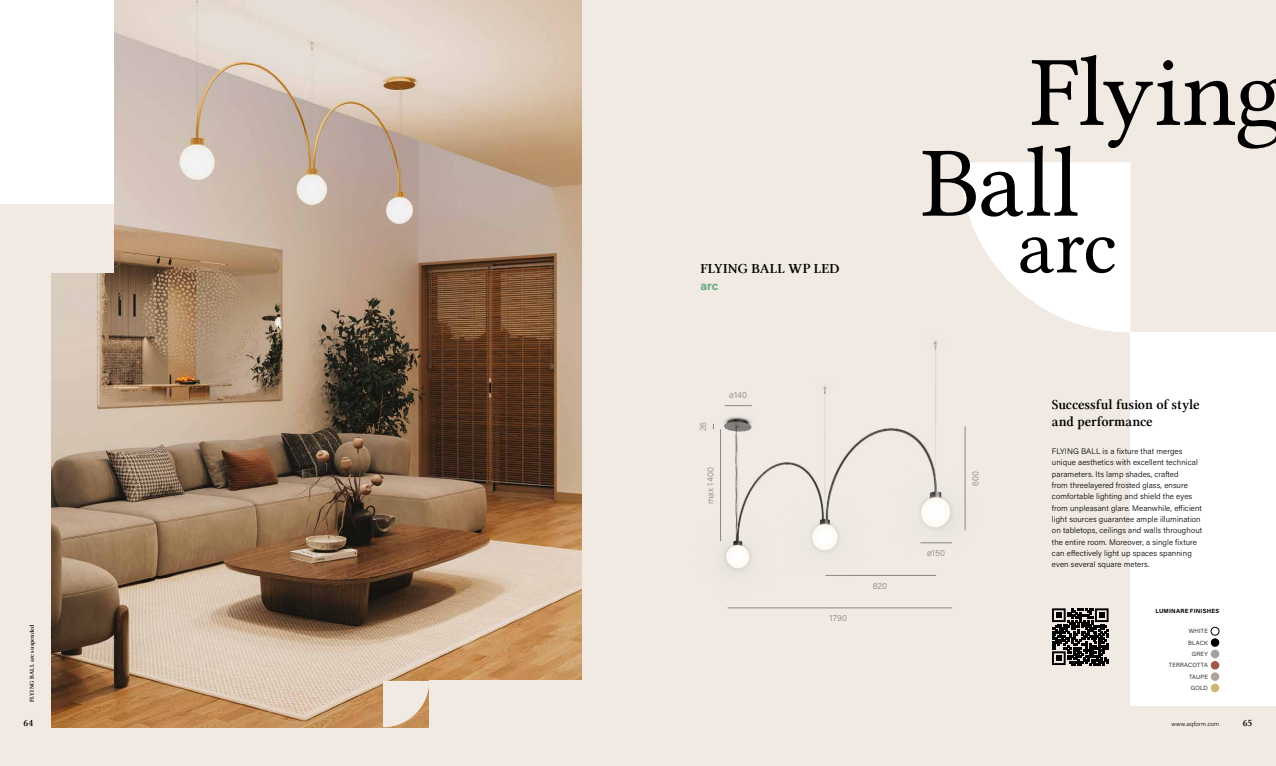
<style>
.page{position:relative;width:1276px;height:766px;background:#fff}
.page>*{position:absolute;margin:0;border:0;box-sizing:border-box;transform-origin:0 0}
.t1{font:100px "Lin Libertine";color:#000}
.t2{font:80px "Lin Libertine";color:#000}
.t3{font:14px/17px "Lin Libertine Z";color:#000}
.t4{font:700 12px "Acumin Pro";color:#63a881}
.t5{font:10px "Lin Libertine Z";color:#000}
.t6{font:300 9px "Acumin Pro";letter-spacing:.015em;color:#878787}
.t7{font:300 8px/11.3px "Acumin Pro";letter-spacing:.01em;color:#000}
.t8{font:300 6px/11.3px "Acumin Pro";letter-spacing:.035em;color:#000;text-align:right}
.t9{font:6px "Lin Libertine Z";letter-spacing:.03em;color:#000}
.t10{font:700 6px "Acumin Pro";letter-spacing:.04em;color:#000}
</style>
<div class="page">
<div style="left:0;top:0;width:1276px;height:765px;background:#f0eae2"></div>
<img style="left:713px;top:341px;width:253px;height:268px">
<svg style="left:960px;top:162px;width:170px;height:170px"></svg>
<img style="left:51px;top:0;width:530px;height:727px">
<hr style="left:720px;top:429px;width:1px;height:111px;background:#878787">
<hr style="left:964px;top:426px;width:1px;height:104px;background:#878787">
<svg style="left:725px;top:405px;width:26px;height:1px"></svg>
<hr style="left:920px;top:542px;width:32px;height:1px;background:#878787">
<hr style="left:825px;top:575px;width:111px;height:1px;background:#878787">
<hr style="left:727px;top:607px;width:225px;height:1px;background:#878787">
<div style="left:1130px;top:332px;width:146px;height:374px;background:#fff"></div>
<div style="left:0;top:0;width:113px;height:204px;background:#fff"></div>
<div style="left:429px;top:680px;width:244px;height:68px;background:#f0eae2"></div>
<div style="left:0;top:204px;width:113px;height:68px;background:#f0eae2"></div>
<svg style="left:1052px;top:608px;width:56px;height:57px"></svg>
<svg style="left:383px;top:680px;width:46px;height:47px"></svg>
<div style="left:1210px;top:649px;width:9px;height:9px;background:#a59f9d;border-radius:50%"></div>
<svg style="left:1210px;top:660px;width:9px;height:9px"></svg>
<div style="left:1210px;top:672px;width:9px;height:8px;background:#afa39a;border-radius:50%"></div>
<div style="left:1210px;top:683px;width:9px;height:9px;background:#ceb76f;border-radius:50%"></div>
<div style="left:1210px;top:638px;width:9px;height:8px;background:#000;border-radius:50%"></div>
<div style="left:1210px;top:626px;width:9px;height:9px;border:1px solid #000;border-radius:50%"></div>
<h3 class="t3" style="left:700px;top:260px;width:141px">FLYING BALL WP LED</h3>
<h3 class="t4" style="left:700px;top:277px;width:19px">arc</h3>
<p class="t6" style="left:697px;top:431px;width:11px;rotate:-90deg">26</p>
<p class="t6" style="left:729px;top:389px;width:20px">ø140</p>
<h1 class="t1" style="left:1031px;top:35px;width:255px">Flying</h1>
<h1 class="t1" style="left:921px;top:126px;width:159px">Ball</h1>
<h2 class="t2" style="left:1017px;top:201px;width:101px">arc</h2>
<h3 class="t3" style="left:1052px;top:396px;width:149px">Successful fusion of style and performance</h3>
<p class="t6" style="left:704px;top:504px;width:38px;rotate:-90deg">max 1400</p>
<p class="t6" style="left:969px;top:486px;width:17px;rotate:-90deg">600</p>
<p class="t6" style="left:829px;top:611px;width:19px">1790</p>
<p class="t6" style="left:872px;top:579px;width:16px">820</p>
<p class="t6" style="left:927px;top:546px;width:20px">ø150</p>
<p class="t7" style="left:1052px;top:445px;width:152px">FLYING BALL is a fixture that merges unique aesthetics with excellent technical parameters. Its lamp shades, crafted<br>from threelayered frosted glass, ensure comfortable lighting and shield the eyes from unpleasant glare. Meanwhile, efficient light sources guarantee ample illumination on tabletops, ceilings and walls throughout the entire room. Moreover, a single fixture can effectively light up spaces spanning even several square meters.</p>
<p class="t10" style="left:1155px;top:606px;width:65px">LUMINARE FINISHES</p>
<p class="t9" style="left:28px;top:702px;width:79px;rotate:-90deg">FLYING BALL arc suspended</p>
<p class="t5" style="left:23px;top:717px;width:11px">64</p>
<p class="t8" style="left:1171px;top:718px;width:49px">www.aqform.com</p>
<p class="t5" style="left:1242px;top:717px;width:11px">65</p>
<p class="t8" style="left:1169px;top:625px;width:40px">WHITE<br>BLACK<br>GREY<br>TERRACOTTA<br>TAUPE<br>GOLD</p>
</div>
